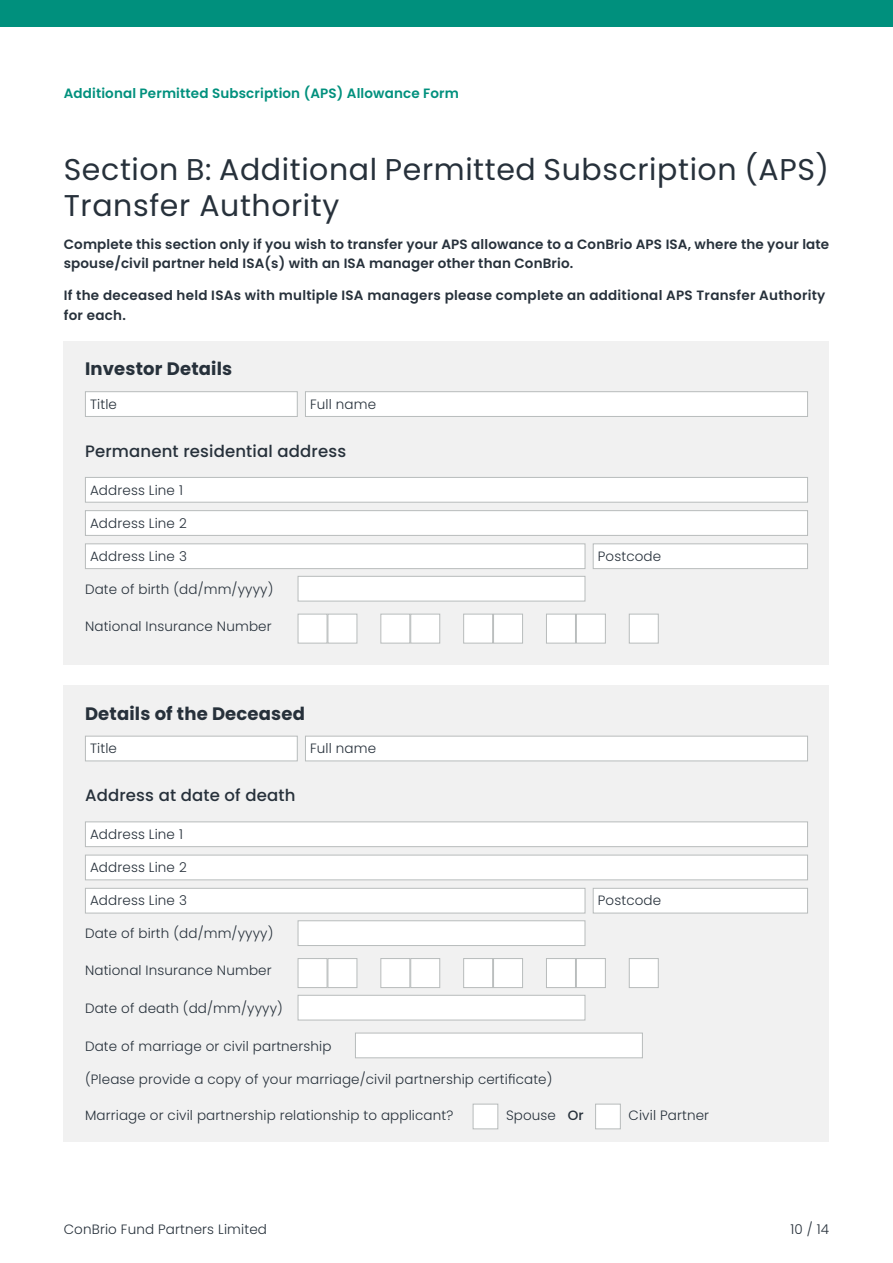
<style>
.page{position:relative;width:893px;height:1263px;background:#fff}
.page>*{position:absolute;margin:0;border:0;box-sizing:border-box;transform-origin:0 0}
.t1{font:30px/36px "Poppins";letter-spacing:.02em;color:#27313b}
.t2{font:700 18px "Poppins";letter-spacing:.01em;color:#27313b}
.t3{font:500 16.5px "Poppins";letter-spacing:.01em;color:#27313b}
.t4{font:300 13.5px "Poppins";letter-spacing:.01em;color:#27313b}
.t5{font:600 13.5px/19.5px "Poppins";letter-spacing:.01em;color:#27313b}
.t6{font:600 13.5px "Poppins";letter-spacing:.01em;color:#00907d}
.s1{font-weight:500}
</style>
<div class="page">
<div style="left:0;top:0;width:893px;height:26px;background:#00907d"></div>
<div style="left:64px;top:341px;width:765px;height:323px;background:#f1f1f1"></div>
<div style="left:85px;top:392px;width:212px;height:24px;background:#fff"></div>
<div style="left:85px;top:391px;width:213px;height:26px;border:1px solid #b8bcbc"></div>
<div style="left:305px;top:392px;width:502px;height:24px;background:#fff"></div>
<div style="left:305px;top:391px;width:503px;height:26px;border:1px solid #b8bcbc"></div>
<div style="left:85px;top:477px;width:722px;height:25px;background:#fff"></div>
<div style="left:85px;top:477px;width:723px;height:26px;border:1px solid #b8bcbc"></div>
<div style="left:85px;top:511px;width:722px;height:24px;background:#fff"></div>
<div style="left:85px;top:510px;width:723px;height:26px;border:1px solid #b8bcbc"></div>
<div style="left:85px;top:544px;width:500px;height:25px;background:#fff"></div>
<div style="left:85px;top:543px;width:500px;height:26px;border:1px solid #b8bcbc"></div>
<div style="left:593px;top:544px;width:214px;height:25px;background:#fff"></div>
<div style="left:593px;top:543px;width:215px;height:26px;border:1px solid #b8bcbc"></div>
<div style="left:298px;top:576px;width:287px;height:25px;background:#fff;border:1px solid #b8bcbc"></div>
<div style="left:298px;top:614px;width:29px;height:29px;background:#fff;border:1px solid #b8bcbc"></div>
<div style="left:328px;top:614px;width:29px;height:29px;background:#fff;border:1px solid #b8bcbc"></div>
<div style="left:380px;top:614px;width:30px;height:29px;background:#fff;border:1px solid #b8bcbc"></div>
<div style="left:410px;top:614px;width:30px;height:29px;background:#fff;border:1px solid #b8bcbc"></div>
<div style="left:463px;top:614px;width:30px;height:29px;background:#fff;border:1px solid #b8bcbc"></div>
<div style="left:493px;top:614px;width:30px;height:29px;background:#fff;border:1px solid #b8bcbc"></div>
<div style="left:546px;top:614px;width:30px;height:29px;background:#fff;border:1px solid #b8bcbc"></div>
<div style="left:576px;top:614px;width:30px;height:29px;background:#fff;border:1px solid #b8bcbc"></div>
<div style="left:629px;top:614px;width:30px;height:29px;background:#fff;border:1px solid #b8bcbc"></div>
<div style="left:64px;top:686px;width:765px;height:456px;background:#f1f1f1"></div>
<div style="left:85px;top:736px;width:212px;height:25px;background:#fff"></div>
<div style="left:85px;top:736px;width:213px;height:25px;border:1px solid #b8bcbc"></div>
<div style="left:305px;top:736px;width:502px;height:25px;background:#fff"></div>
<div style="left:305px;top:736px;width:503px;height:25px;border:1px solid #b8bcbc"></div>
<div style="left:85px;top:822px;width:722px;height:25px;background:#fff"></div>
<div style="left:85px;top:821px;width:723px;height:26px;border:1px solid #b8bcbc"></div>
<div style="left:85px;top:855px;width:722px;height:25px;background:#fff"></div>
<div style="left:85px;top:855px;width:723px;height:25px;border:1px solid #b8bcbc"></div>
<div style="left:85px;top:888px;width:500px;height:25px;background:#fff"></div>
<div style="left:85px;top:888px;width:500px;height:25px;border:1px solid #b8bcbc"></div>
<div style="left:593px;top:888px;width:214px;height:25px;background:#fff"></div>
<div style="left:593px;top:888px;width:215px;height:25px;border:1px solid #b8bcbc"></div>
<div style="left:298px;top:920px;width:287px;height:26px;background:#fff;border:1px solid #b8bcbc"></div>
<div style="left:298px;top:958px;width:29px;height:30px;background:#fff;border:1px solid #b8bcbc"></div>
<div style="left:328px;top:958px;width:29px;height:30px;background:#fff;border:1px solid #b8bcbc"></div>
<div style="left:380px;top:958px;width:30px;height:30px;background:#fff;border:1px solid #b8bcbc"></div>
<div style="left:410px;top:958px;width:30px;height:30px;background:#fff;border:1px solid #b8bcbc"></div>
<div style="left:463px;top:958px;width:30px;height:30px;background:#fff;border:1px solid #b8bcbc"></div>
<div style="left:493px;top:958px;width:30px;height:30px;background:#fff;border:1px solid #b8bcbc"></div>
<div style="left:546px;top:958px;width:30px;height:30px;background:#fff;border:1px solid #b8bcbc"></div>
<div style="left:576px;top:958px;width:30px;height:30px;background:#fff;border:1px solid #b8bcbc"></div>
<div style="left:629px;top:958px;width:30px;height:30px;background:#fff;border:1px solid #b8bcbc"></div>
<div style="left:298px;top:995px;width:287px;height:25px;background:#fff;border:1px solid #b8bcbc"></div>
<div style="left:355px;top:1033px;width:288px;height:25px;background:#fff;border:1px solid #b8bcbc"></div>
<div style="left:473px;top:1104px;width:25px;height:25px;background:#fff;border:1px solid #b8bcbc"></div>
<div style="left:595px;top:1104px;width:26px;height:25px;background:#fff;border:1px solid #b8bcbc"></div>
<p class="t6" style="left:64px;top:86px;width:397px">Additional Permitted Subscription (APS) Allowance Form</p>
<h1 class="t1" style="left:64px;top:152px;width:767px">Section B: Additional Permitted Subscription (APS)<br>Transfer Authority</h1>
<p class="t5" style="left:64px;top:234px;width:767px">Complete this section only if you wish to transfer your APS allowance to a ConBrio APS ISA, where the your late spouse/civil partner held ISA(s) with an ISA manager other than ConBrio.</p>
<p class="t5" style="left:64px;top:286px;width:763px">If the deceased held ISAs with multiple ISA managers please complete an additional APS Transfer Authority for each.</p>
<h2 class="t2" style="left:85px;top:358px;width:149px">Investor Details</h2>
<p class="t4" style="left:90px;top:396px;width:28px">Title</p>
<p class="t4" style="left:310px;top:396px;width:68px">Full name</p>
<p class="t3" style="left:85px;top:441px;width:263px">Permanent residential address</p>
<p class="t4" style="left:90px;top:482px;width:94px">Address Line 1</p>
<p class="t4" style="left:90px;top:515px;width:98px">Address Line 2</p>
<p class="t4" style="left:90px;top:548px;width:98px">Address Line 3</p>
<p class="t4" style="left:598px;top:548px;width:65px">Postcode</p>
<p class="t4" style="left:85px;top:581px;width:190px">Date of birth (dd/mm/yyyy)</p>
<p class="t4" style="left:85px;top:618px;width:188px">National Insurance Number</p>
<h2 class="t2" style="left:85px;top:703px;width:221px">Details of the Deceased</h2>
<p class="t4" style="left:90px;top:741px;width:28px">Title</p>
<p class="t4" style="left:310px;top:741px;width:68px">Full name</p>
<p class="t3" style="left:85px;top:786px;width:212px">Address at date of death</p>
<p class="t4" style="left:90px;top:826px;width:94px">Address Line 1</p>
<p class="t4" style="left:90px;top:860px;width:98px">Address Line 2</p>
<p class="t4" style="left:90px;top:893px;width:98px">Address Line 3</p>
<p class="t4" style="left:598px;top:893px;width:65px">Postcode</p>
<p class="t4" style="left:85px;top:926px;width:190px">Date of birth (dd/mm/yyyy)</p>
<p class="t4" style="left:85px;top:963px;width:188px">National Insurance Number</p>
<p class="t4" style="left:85px;top:1000px;width:199px">Date of death (dd/mm/yyyy)</p>
<p class="t4" style="left:85px;top:1038px;width:248px">Date of marriage or civil partnership</p>
<p class="t4" style="left:85px;top:1071px;width:469px">(Please provide a copy of your marriage/civil partnership certificate)</p>
<p class="t4" style="left:85px;top:1108px;width:370px">Marriage or civil partnership relationship to applicant?</p>
<p class="t4" style="left:506px;top:1108px;width:79px">Spouse <span class="s1">Or</span></p>
<p class="t4" style="left:628px;top:1108px;width:82px">Civil Partner</p>
<p class="t4" style="left:64px;top:1222px;width:205px">ConBrio Fund Partners Limited</p>
<p class="t4" style="left:790px;top:1222px;width:40px">10 / 14</p>
</div>
